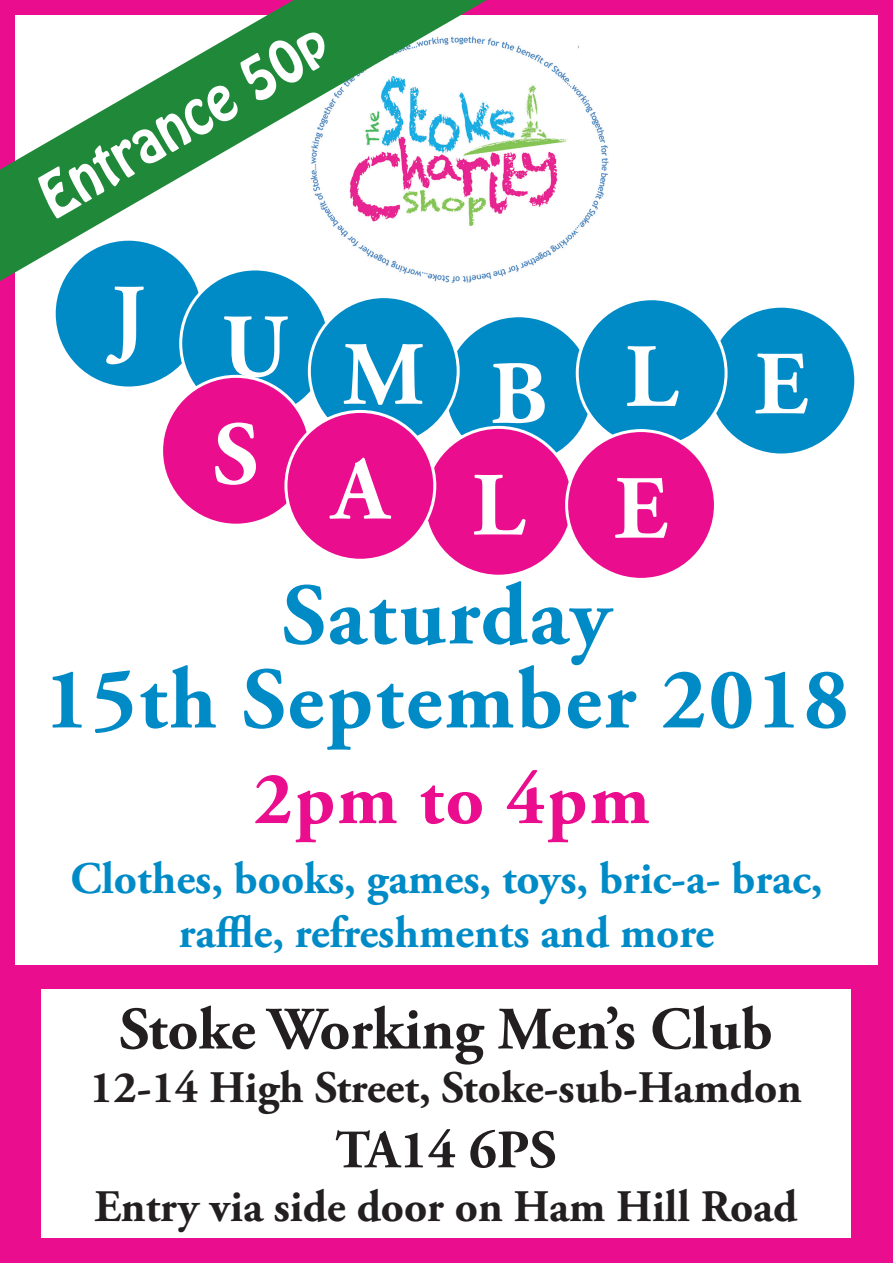
<style>
.page{position:relative;width:893px;height:1263px;background:#fff}
.page>*{position:absolute;margin:0;border:0;box-sizing:border-box;transform-origin:0 0}
.t1{font:700 90px "Adobe Garamond Pro";color:#fff}
.t2{font:700 87px/84px "Adobe Garamond Pro";letter-spacing:.025em;color:#008bc7;text-align:center}
.t3{font:700 75px "Adobe Garamond Pro";letter-spacing:.025em;color:#ea0e8e}
.t4{font:700 60px "Adobe Garamond Pro";color:#231f20}
.t5{font:54px "Hobo Std";color:#fff}
.t6{font:700 54px "Adobe Garamond Pro";color:#231f20}
.t7{font:700 45px/54px "Adobe Garamond Pro";color:#008bc7;text-align:center}
.t8{font:700 45px "Adobe Garamond Pro";color:#231f20}
</style>
<div class="page">
<div style="left:0;top:0;width:893px;height:1263px;border:15px solid #ea0e8e"></div>
<img style="left:435px;top:38px;width:174px;height:245px">
<div style="left:54px;top:239px;width:149px;height:149px;background:#008bc7;border-radius:50%"></div>
<div style="left:181px;top:269px;width:149px;height:149px;background:#008bc7;border-radius:50%"></div>
<div style="left:162px;top:376px;width:148px;height:149px;background:#ea0e8e;border-radius:50%"></div>
<div style="left:707px;top:306px;width:149px;height:149px;background:#008bc7;border-radius:50%"></div>
<div style="left:444px;top:316px;width:149px;height:149px;background:#008bc7;border-radius:50%"></div>
<div style="left:309px;top:297px;width:149px;height:148px;background:#008bc7;border-radius:50%"></div>
<div style="left:577px;top:299px;width:149px;height:149px;background:#008bc7;border-radius:50%"></div>
<div style="left:424px;top:427px;width:149px;height:149px;background:#ea0e8e;border-radius:50%"></div>
<div style="left:286px;top:411px;width:149px;height:149px;background:#ea0e8e;border-radius:50%"></div>
<div style="left:284px;top:410px;width:152px;height:152px;border:3px solid #fff;border-radius:50%"></div>
<div style="left:567px;top:431px;width:148px;height:148px;background:#ea0e8e;border-radius:50%"></div>
<div style="left:565px;top:429px;width:152px;height:152px;border:3px solid #fff;border-radius:50%"></div>
<div style="left:6px;top:965px;width:887px;height:298px;background:#ea0e8e"></div>
<div style="left:41px;top:989px;width:809px;height:248px;background:#fff"></div>
<svg style="left:0;top:0;width:487px;height:281px"></svg>
<p class="t5" style="left:25px;top:169px;width:325px;rotate:-30deg">Entrance 50p</p>
<p class="t1" style="left:111px;top:265px;width:36px">J</p>
<p class="t1" style="left:222px;top:295px;width:68px">U</p>
<p class="t1" style="left:343px;top:323px;width:83px">M</p>
<p class="t1" style="left:213px;top:402px;width:47px">S</p>
<p class="t1" style="left:332px;top:438px;width:58px">A</p>
<p class="t1" style="left:490px;top:342px;width:59px">B</p>
<p class="t1" style="left:625px;top:325px;width:54px">L</p>
<p class="t1" style="left:754px;top:332px;width:55px">E</p>
<p class="t1" style="left:472px;top:453px;width:54px">L</p>
<p class="t1" style="left:614px;top:457px;width:55px">E</p>
<p class="t2" style="left:44px;top:575px;width:806px">Saturday<br>15th September 2018</p>
<p class="t3" style="left:254px;top:755px;width:398px">2pm to 4pm</p>
<p class="t7" style="left:70px;top:852px;width:753px">Clothes, books, games, toys, bric-a- brac, raffle, refreshments and more</p>
<p class="t4" style="left:119px;top:994px;width:655px">Stoke Working Men’s Club</p>
<p class="t8" style="left:90px;top:1062px;width:713px">12-14 High Street, Stoke-sub-Hamdon</p>
<p class="t6" style="left:335px;top:1119px;width:223px">TA14 6PS</p>
<p class="t8" style="left:95px;top:1181px;width:704px">Entry via side door on Ham Hill Road</p>
</div>
